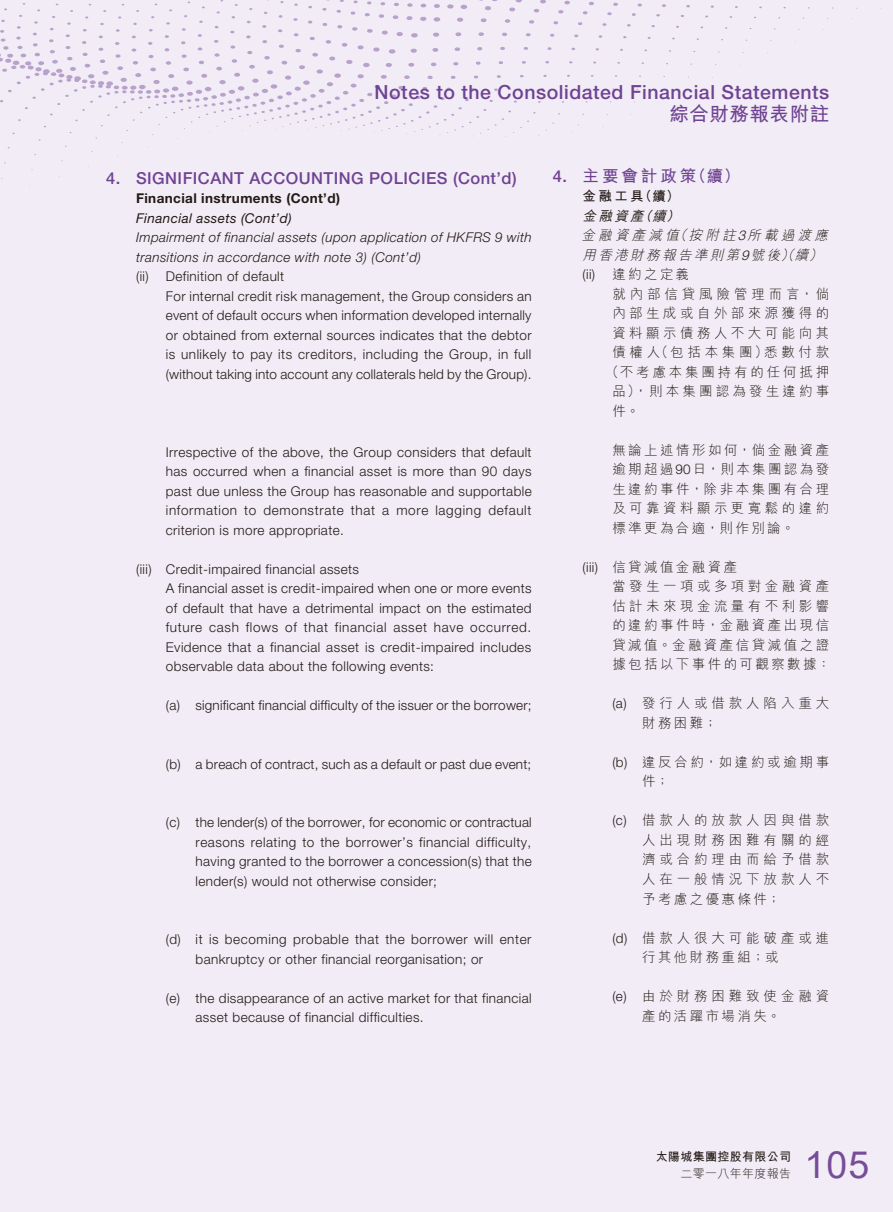
<style>
.page{position:relative;width:893px;height:1212px;background:#f1ecf5}
.page>*{position:absolute;margin:0;border:0;box-sizing:border-box;transform-origin:0 0}
.t1{font:37.5px "Arial";color:#774d99}
.t2{font:500 19.5px "Helvetica Neue LT Std";letter-spacing:.03em;color:#6f4394}
.t3{font:700 19.5px "M Hei HK";letter-spacing:.03em;color:#6f4394}
._01_Head1{font:500 16.5px "Helvetica Neue LT Std";letter-spacing:.03em;color:#6f4394}
._21_C_Head1{font:700 16.5px "M Hei HK";letter-spacing:.18em;color:#6f4394}
._00_Body{font:300 13.5px/19.5px "Helvetica Neue LT Std";letter-spacing:.03em;color:#231916;text-align:justify}
._20_C_Body{font:300 13.5px/19.5px "M Hei HK";letter-spacing:.255em;color:#231916;text-align:justify}
._04_Head4{font:italic 300 13.5px/19.5px "Helvetica Neue LT Std";letter-spacing:.03em;color:#231916}
._20_C_Body-2{font:300 13.5px/19.5px "M Hei HK";letter-spacing:.285em;color:#231916}
._05_Head5{font:300 13.5px "Helvetica Neue LT Std";letter-spacing:.03em;color:#231916}
._24_C_Head4{font:italic 300 13.5px/19.5px "M Hei HK";color:#231916}
._02_Head2{font:700 13.5px "Helvetica Neue LT Std";letter-spacing:.03em;color:#231916}
._03_Head3{font:italic 13.5px "Helvetica Neue LT Std";letter-spacing:.03em;color:#231916}
._25_C_Head5{font:300 13.5px "M Hei HK";letter-spacing:.18em;color:#231916}
._20_C_Body-3{font:300 13.5px/19.5px "M Hei HK";letter-spacing:.2em;color:#231916}
._20_C_Body-4{font:300 13.5px "M Hei HK";letter-spacing:.275em;color:#231916}
._20_C_Body-5{font:300 13.5px "M Hei HK";letter-spacing:.21em;color:#231916}
._20_C_Body-6{font:300 13.5px "M Hei HK";letter-spacing:.235em;color:#231916}
._20_C_Body-7{font:300 13.5px "M Hei HK";letter-spacing:.29em;color:#231916}
._22_C_Head2{font:700 13.5px "M Hei HK";color:#231916}
._23_C_Head3{font:italic 500 13.5px "M Hei HK";color:#231916}
._25_C_Head5-2{font:300 13.5px "Helvetica Neue LT Std";color:#231916}
.t4{font:700 12px "M Hei HK";letter-spacing:.03em;color:#231916}
.t5{font:300 12px "M Hei HK";letter-spacing:.03em;color:#231916}
.s1{font-family:"Helvetica Neue LT Std";font-weight:500}
.s2{font-family:"Helvetica Neue LT Std"}
</style>
<div class="page">
<svg style="left:8px;top:3px;width:644px;height:91px"></svg>
<svg style="left:8px;top:2px;width:620px;height:89px"></svg>
<svg style="left:8px;top:2px;width:607px;height:83px"></svg>
<svg style="left:3px;top:1px;width:598px;height:77px"></svg>
<svg style="left:0;top:0;width:588px;height:71px"></svg>
<h2 class="t2" style="left:375px;top:80px;width:456px">Notes to the Consolidated Financial Statements</h2>
<h2 class="t3" style="left:669px;top:100px;width:161px">綜合財務報表附註</h2>
<p class="_01_Head1" style="left:106px;top:168px;width:412px">4. SIGNIFICANT ACCOUNTING POLICIES (Cont’d)</p>
<p class="_02_Head2" style="left:136px;top:190px;width:205px">Financial instruments (Cont’d)</p>
<p class="_03_Head3" style="left:136px;top:210px;width:157px">Financial assets (Cont’d)</p>
<p class="_04_Head4" style="left:136px;top:228px;width:397px">Impairment of financial assets (upon application of HKFRS 9 with transitions in accordance with note 3) (Cont’d)</p>
<p class="_05_Head5" style="left:136px;top:268px;width:150px">(ii) Definition of default</p>
<p class="_00_Body" style="left:166px;top:286px;width:367px">For internal credit risk management, the Group considers an event of default occurs when information developed internally or obtained from external sources indicates that the debtor is unlikely to pay its creditors, including the Group, in full (without taking into account any collaterals held by the Group).</p>
<p class="_00_Body" style="left:166px;top:442px;width:367px">Irrespective of the above, the Group considers that default has occurred when a financial asset is more than 90 days past due unless the Group has reasonable and supportable information to demonstrate that a more lagging default criterion is more appropriate.</p>
<p class="_05_Head5" style="left:136px;top:561px;width:224px">(iii) Credit-impaired financial assets</p>
<p class="_00_Body" style="left:166px;top:578px;width:367px">A financial asset is credit-impaired when one or more events of default that have a detrimental impact on the estimated future cash flows of that financial asset have occurred.<br>Evidence that a financial asset is credit-impaired includes observable data about the following events:</p>
<p class="_00_Body" style="left:166px;top:695px;width:367px">(a) significant financial difficulty of the issuer or the borrower;</p>
<p class="_00_Body" style="left:166px;top:754px;width:367px">(b) a breach of contract, such as a default or past due event;</p>
<p class="_00_Body" style="left:196px;top:812px;width:338px;text-indent:-30px">(c) the lender(s) of the borrower, for economic or contractual reasons relating to the borrower’s financial difficulty, having granted to the borrower a concession(s) that the lender(s) would not otherwise consider;</p>
<p class="_00_Body" style="left:196px;top:929px;width:337px;text-indent:-30px">(d) it is becoming probable that the borrower will enter bankruptcy or other financial reorganisation; or</p>
<p class="_00_Body" style="left:196px;top:988px;width:338px;text-indent:-30px">(e) the disappearance of an active market for that financial asset because of financial difficulties.</p>
<p class="_21_C_Head1" style="left:553px;top:164px;width:189px"><span class="s1">4.</span> 主要會計政策（續）</p>
<p class="_22_C_Head2" style="left:583px;top:187px;width:99px">金融工具（續）</p>
<p class="_23_C_Head3" style="left:583px;top:206px;width:103px">金融資產（續）</p>
<p class="_24_C_Head4" style="left:581px;top:225px;width:251px">金融資產減值（按附註<span class="s2">3</span>所載過渡應用香港財務報告準則第<span class="s2">9</span>號後）（續）</p>
<p class="_25_C_Head5-2" style="left:583px;top:266px;width:14px">(ii)</p>
<p class="_25_C_Head5" style="left:612px;top:268px;width:79px">違約之定義</p>
<p class="_20_C_Body-7" style="left:612px;top:287px;width:218px">就內部信貸風險管理而言，倘</p>
<p class="_20_C_Body" style="left:612px;top:303px;width:218px">內部生成或自外部來源獲得的</p>
<p class="_20_C_Body" style="left:612px;top:323px;width:218px">資料顯示債務人不大可能向其</p>
<p class="_20_C_Body-4" style="left:612px;top:346px;width:218px">債權人（包括本集團）悉數付款</p>
<p class="_20_C_Body-5" style="left:606px;top:365px;width:225px">（不考慮本集團持有的任何抵押</p>
<p class="_20_C_Body-6" style="left:612px;top:385px;width:218px">品），則本集團認為發生違約事</p>
<p class="_20_C_Body" style="left:612px;top:401px;width:29px">件。</p>
<p class="_20_C_Body" style="left:612px;top:440px;width:218px">無論上述情形如何，倘金融資產逾期超過<span class="s2">90</span>日，則本集團認為發生違約事件，除非本集團有合理及可靠資料顯示更寬鬆的違約標準更為合適，則作別論。</p>
<p class="_25_C_Head5" style="left:583px;top:560px;width:156px"><span class="s2">(iii)</span> 信貸減值金融資產</p>
<p class="_20_C_Body" style="left:612px;top:576px;width:220px">當發生一項或多項對金融資產估計未來現金流量有不利影響的違約事件時，金融資產出現信貸減值。金融資產信貸減值之證據包括以下事件的可觀察數據：</p>
<p class="_20_C_Body-2" style="left:642px;top:693px;width:189px;text-indent:-30px"><span class="s2">(a)</span> 發行人或借款人陷入重大財務困難；</p>
<p class="_20_C_Body-3" style="left:642px;top:752px;width:189px;text-indent:-30px"><span class="s2">(b)</span> 違反合約，如違約或逾期事件；</p>
<p class="_20_C_Body" style="left:642px;top:810px;width:189px;text-indent:-30px"><span class="s2">(c)</span> 借款人的放款人因與借款人出現財務困難有關的經濟或合約理由而給予借款人在一般情況下放款人不予考慮之優惠條件；</p>
<p class="_20_C_Body-2" style="left:642px;top:927px;width:189px;text-indent:-30px"><span class="s2">(d)</span> 借款人很大可能破產或進行其他財務重組；或</p>
<p class="_20_C_Body-2" style="left:642px;top:986px;width:189px;text-indent:-30px"><span class="s2">(e)</span> 由於財務困難致使金融資產的活躍市場消失。</p>
<p class="t4" style="left:656px;top:1148px;width:137px">太陽城集團控股有限公司</p>
<p class="t5" style="left:680px;top:1167px;width:112px">二零一八年年度報告</p>
<h1 class="t1" style="left:804px;top:1139px;width:66px">105</h1>
</div>
